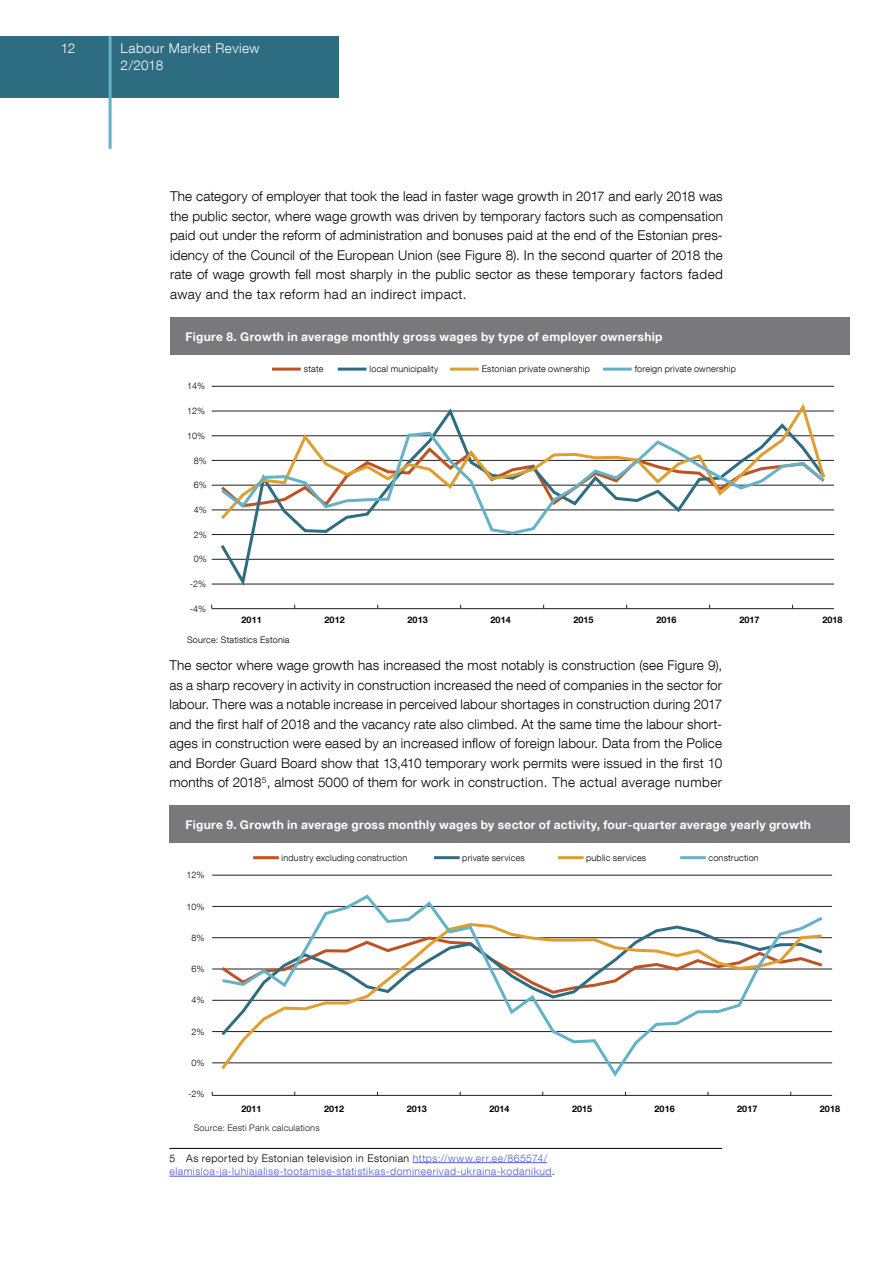
<style>
.page{position:relative;width:893px;height:1263px;background:#fff}
.page>*{position:absolute;margin:0;border:0;box-sizing:border-box;transform-origin:0 0}
.t1{font:300 13.5px/19.5px "Helvetica Neue LT Com";letter-spacing:.035em;color:#000;text-align:justify}
.t2{font:300 13.5px/16.5px "Helvetica Neue LT Com";letter-spacing:.035em;color:#fff}
.t3{font:700 12px "Helvetica Neue LT Com";letter-spacing:.025em;color:#fff}
.Joonealune{font:300 10.5px/13.5px "Helvetica Neue LT Com";letter-spacing:.045em;color:#4f5cd6}
.t4{font:300 9px "Helvetica Neue LT Com";letter-spacing:.025em;color:#000}
.t5{font:700 9px "Helvetica Neue LT Com";color:#000}
.t6{font:300 9px "Helvetica Neue LT Com";letter-spacing:.025em;color:#1f1e21}
.s1{color:#000}
</style>
<div class="page">
<div style="left:0;top:36px;width:339px;height:61px;background:#2e6c81"></div>
<hr style="left:109px;top:36px;width:3px;height:113px;background:#64b2c7">
<div style="left:170px;top:317px;width:680px;height:38px;background:#79787a"></div>
<hr style="left:212px;top:608px;width:622px;height:1px;background:#1f1e21">
<hr style="left:212px;top:584px;width:622px;height:1px;background:#1f1e21">
<hr style="left:212px;top:534px;width:622px;height:1px;background:#1f1e21">
<hr style="left:212px;top:510px;width:622px;height:1px;background:#1f1e21">
<hr style="left:212px;top:485px;width:622px;height:1px;background:#1f1e21">
<hr style="left:212px;top:460px;width:622px;height:1px;background:#1f1e21">
<hr style="left:212px;top:435px;width:622px;height:1px;background:#1f1e21">
<hr style="left:212px;top:411px;width:622px;height:1px;background:#1f1e21">
<hr style="left:212px;top:386px;width:622px;height:1px;background:#1f1e21">
<hr style="left:212px;top:559px;width:622px;height:1px;background:#1f1e21">
<svg style="left:218px;top:410px;width:610px;height:176px"></svg>
<svg style="left:218px;top:403px;width:609px;height:27px"></svg>
<svg style="left:218px;top:430px;width:610px;height:106px"></svg>
<hr style="left:272px;top:368px;width:29px;height:3px;background:#be5221">
<hr style="left:338px;top:368px;width:29px;height:3px;background:#2e6c81">
<hr style="left:450px;top:368px;width:29px;height:3px;background:#df9e30">
<hr style="left:603px;top:368px;width:29px;height:3px;background:#64b2c7">
<hr style="left:169px;top:1148px;width:553px;height:1px;background:#000">
<hr style="left:413px;top:1162px;width:134px;height:1px;background:#4f5cd6">
<hr style="left:169px;top:1176px;width:383px;height:1px;background:#4f5cd6">
<div style="left:169px;top:806px;width:681px;height:37px;background:#79787a"></div>
<hr style="left:212px;top:1095px;width:620px;height:1px;background:#1f1e21">
<hr style="left:212px;top:1031px;width:620px;height:1px;background:#1f1e21">
<hr style="left:212px;top:1000px;width:620px;height:1px;background:#1f1e21">
<hr style="left:212px;top:969px;width:620px;height:1px;background:#1f1e21">
<hr style="left:212px;top:937px;width:620px;height:1px;background:#1f1e21">
<hr style="left:212px;top:906px;width:620px;height:1px;background:#1f1e21">
<hr style="left:212px;top:875px;width:620px;height:1px;background:#1f1e21">
<hr style="left:212px;top:1062px;width:620px;height:1px;background:#1f1e21">
<svg style="left:219px;top:894px;width:607px;height:183px"></svg>
<hr style="left:253px;top:856px;width:26px;height:3px;background:#be5221">
<hr style="left:434px;top:856px;width:26px;height:3px;background:#2e6c81">
<hr style="left:558px;top:856px;width:26px;height:3px;background:#df9e30">
<hr style="left:680px;top:856px;width:26px;height:3px;background:#64b2c7">
<p class="t2" style="left:61px;top:40px;width:16px">12</p>
<p class="t2" style="left:121px;top:40px;width:140px">Labour Market Review<br>2/2018</p>
<p class="t1" style="left:170px;top:186px;width:554px">The category of employer that took the lead in faster wage growth in 2017 and early 2018 was the public sector, where wage growth was driven by temporary factors such as compensation paid out under the reform of administration and bonuses paid at the end of the Estonian pres&shy;idency of the Council of the European Union (see Figure 8). In the second quarter of 2018 the rate of wage growth fell most sharply in the public sector as these temporary factors faded away and the tax reform had an indirect impact.</p>
<p class="t3" style="left:186px;top:329px;width:478px">Figure 8. Growth in average monthly gross wages by type of employer ownership</p>
<p class="t4" style="left:187px;top:381px;width:20px">14%</p>
<p class="t4" style="left:187px;top:405px;width:20px">12%</p>
<p class="t4" style="left:187px;top:430px;width:20px">10%</p>
<p class="t4" style="left:194px;top:455px;width:15px">8%</p>
<p class="t4" style="left:194px;top:480px;width:15px">6%</p>
<p class="t4" style="left:194px;top:504px;width:15px">4%</p>
<p class="t4" style="left:194px;top:529px;width:15px">2%</p>
<p class="t4" style="left:194px;top:554px;width:15px">0%</p>
<p class="t4" style="left:190px;top:578px;width:18px">-2%</p>
<p class="t4" style="left:190px;top:603px;width:18px">-4%</p>
<p class="t4" style="left:304px;top:363px;width:21px">state</p>
<p class="t4" style="left:370px;top:363px;width:70px">local municipality</p>
<p class="t4" style="left:482px;top:363px;width:110px">Estonian private ownership</p>
<p class="t4" style="left:635px;top:363px;width:103px">foreign private ownership</p>
<p class="t5" style="left:242px;top:614px;width:22px">2011</p>
<p class="t5" style="left:325px;top:614px;width:22px">2012</p>
<p class="t5" style="left:408px;top:614px;width:22px">2013</p>
<p class="t5" style="left:491px;top:614px;width:22px">2014</p>
<p class="t5" style="left:573px;top:614px;width:22px">2015</p>
<p class="t5" style="left:656px;top:614px;width:22px">2016</p>
<p class="t5" style="left:739px;top:614px;width:22px">2017</p>
<p class="t5" style="left:822px;top:614px;width:22px">2018</p>
<p class="t4" style="left:187px;top:634px;width:104px">Source: Statistics Estonia</p>
<p class="t1" style="left:169px;top:656px;width:554px">The sector where wage growth has increased the most notably is construction (see Figure 9), as a sharp recovery in activity in construction increased the need of companies in the sector for labour. There was a notable increase in perceived labour shortages in construction during 2017 and the first half of 2018 and the vacancy rate also climbed. At the same time the labour short&shy;ages in construction were eased by an increased inflow of foreign labour. Data from the Police and Border Guard Board show that 13,410 temporary work permits were issued in the first 10 months of 2018<sup>5</sup>, almost 5000 of them for work in construction. The actual average number</p>
<p class="t3" style="left:186px;top:817px;width:627px">Figure 9. Growth in average gross monthly wages by sector of activity, four-quarter average yearly growth</p>
<p class="t4" style="left:186px;top:869px;width:20px">12%</p>
<p class="t4" style="left:186px;top:901px;width:20px">10%</p>
<p class="t4" style="left:192px;top:932px;width:15px">8%</p>
<p class="t4" style="left:192px;top:963px;width:15px">6%</p>
<p class="t4" style="left:192px;top:995px;width:15px">4%</p>
<p class="t4" style="left:192px;top:1026px;width:15px">2%</p>
<p class="t4" style="left:192px;top:1057px;width:15px">0%</p>
<p class="t4" style="left:188px;top:1088px;width:18px">-2%</p>
<p class="t4" style="left:281px;top:852px;width:127px">industry excluding construction</p>
<p class="t4" style="left:462px;top:852px;width:64px">private services</p>
<p class="t4" style="left:586px;top:852px;width:62px">public services</p>
<p class="t4" style="left:708px;top:852px;width:52px">construction</p>
<p class="t5" style="left:241px;top:1103px;width:22px">2011</p>
<p class="t5" style="left:324px;top:1103px;width:22px">2012</p>
<p class="t5" style="left:407px;top:1103px;width:22px">2013</p>
<p class="t5" style="left:489px;top:1103px;width:22px">2014</p>
<p class="t5" style="left:572px;top:1103px;width:22px">2015</p>
<p class="t5" style="left:655px;top:1103px;width:22px">2016</p>
<p class="t5" style="left:737px;top:1103px;width:22px">2017</p>
<p class="t5" style="left:820px;top:1103px;width:22px">2018</p>
<p class="t6" style="left:194px;top:1122px;width:127px">Source: Eesti Pank calculations</p>
<p class="Joonealune" style="left:169px;top:1151px;width:387px"><span class="s1">5 As reported by Estonian television in Estonian</span> https://www.err.ee/865574/ elamisloa-ja-luhiajalise-tootamise-statistikas-domineerivad-ukraina-kodanikud<span class="s1">.</span></p>
</div>
